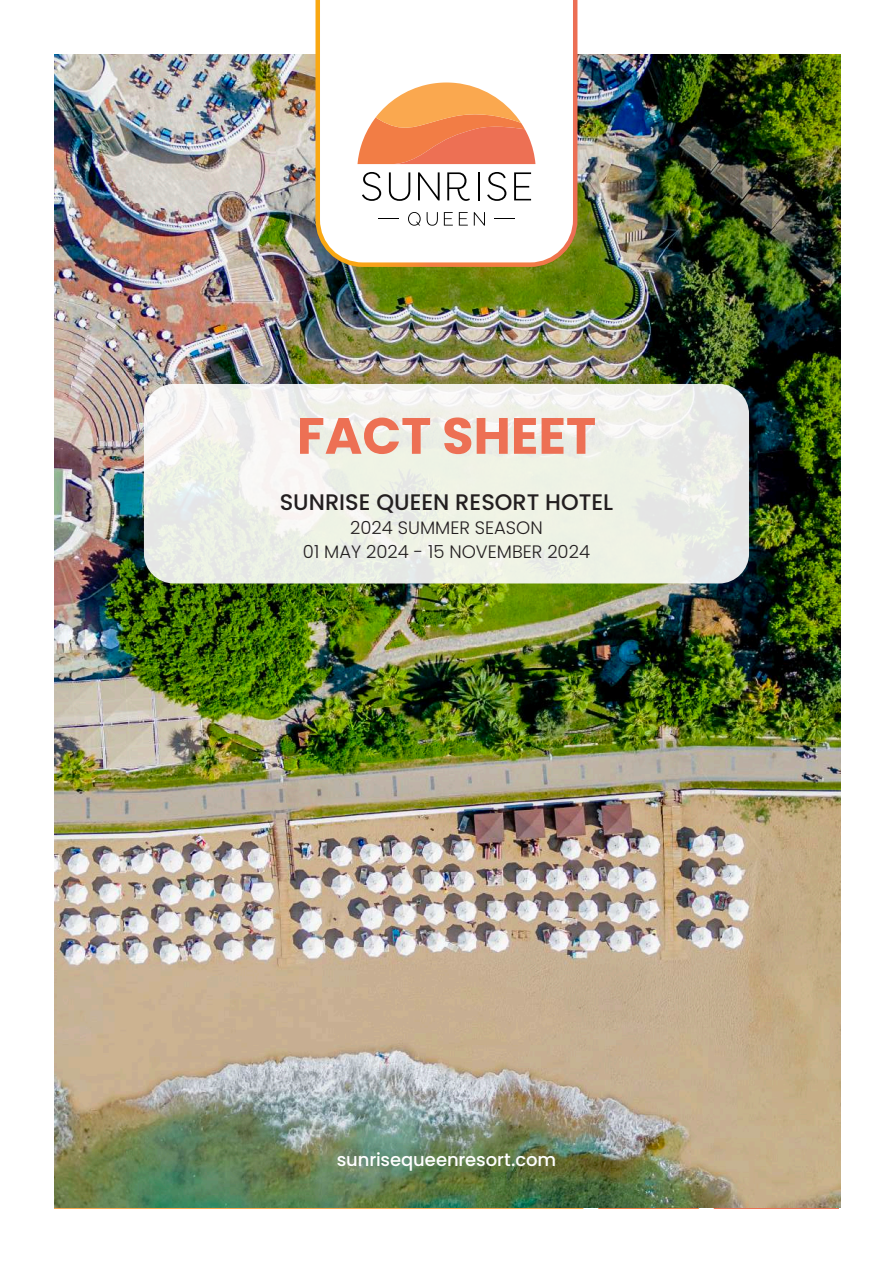
<style>
.page{position:relative;width:893px;height:1263px;background:#fff}
.page>*{position:absolute;margin:0;border:0;box-sizing:border-box;transform-origin:0 0}
.t1{font:700 51px "Poppins";color:#ed7054}
.t2{font:500 22.5px "Poppins";color:#231f20}
.t3{font:300 18px/24px "Poppins";color:#231f20;text-align:center}
.t4{font:500 18px "Poppins";letter-spacing:-.005em;color:#fff}
</style>
<div class="page">
<svg style="left:54px;top:1207px;width:519px;height:2px"></svg>
<svg style="left:601px;top:1207px;width:88px;height:2px"></svg>
<svg style="left:716px;top:1207px;width:123px;height:2px"></svg>
<svg style="left:573px;top:1207px;width:28px;height:2px"></svg>
<svg style="left:689px;top:1207px;width:27px;height:2px"></svg>
<img style="left:54px;top:54px;width:786px;height:1153px">
<svg style="left:315px;top:0;width:262px;height:267px"></svg>
<svg style="left:362px;top:172px;width:19px;height:29px"></svg>
<svg style="left:389px;top:172px;width:21px;height:29px"></svg>
<svg style="left:418px;top:172px;width:22px;height:28px"></svg>
<svg style="left:447px;top:172px;width:23px;height:29px"></svg>
<svg style="left:478px;top:172px;width:1px;height:28px"></svg>
<svg style="left:487px;top:172px;width:19px;height:29px"></svg>
<svg style="left:514px;top:172px;width:17px;height:28px"></svg>
<svg style="left:494px;top:218px;width:21px;height:1px"></svg>
<svg style="left:378px;top:218px;width:21px;height:1px"></svg>
<svg style="left:408px;top:212px;width:13px;height:14px"></svg>
<svg style="left:427px;top:212px;width:11px;height:14px"></svg>
<svg style="left:444px;top:212px;width:9px;height:14px"></svg>
<svg style="left:459px;top:212px;width:9px;height:14px"></svg>
<svg style="left:474px;top:212px;width:11px;height:14px"></svg>
<svg style="left:357px;top:83px;width:178px;height:81px"></svg>
<div style="left:144px;top:384px;width:605px;height:199px;background:linear-gradient(to bottom,#f2f2ee,#eaefe4);border-radius:30px"></div>
<h1 class="t1" style="left:297px;top:406px;width:301px">FACT SHEET</h1>
<p class="t2" style="left:280px;top:489px;width:335px">SUNRISE QUEEN RESORT HOTEL</p>
<p class="t3" style="left:303px;top:516px;width:289px">2024 SUMMER SEASON<br>01 MAY 2024 - 15 NOVEMBER 2024</p>
<p class="t4" style="left:337px;top:1150px;width:221px">sunrisequeenresort.com</p>
</div>
